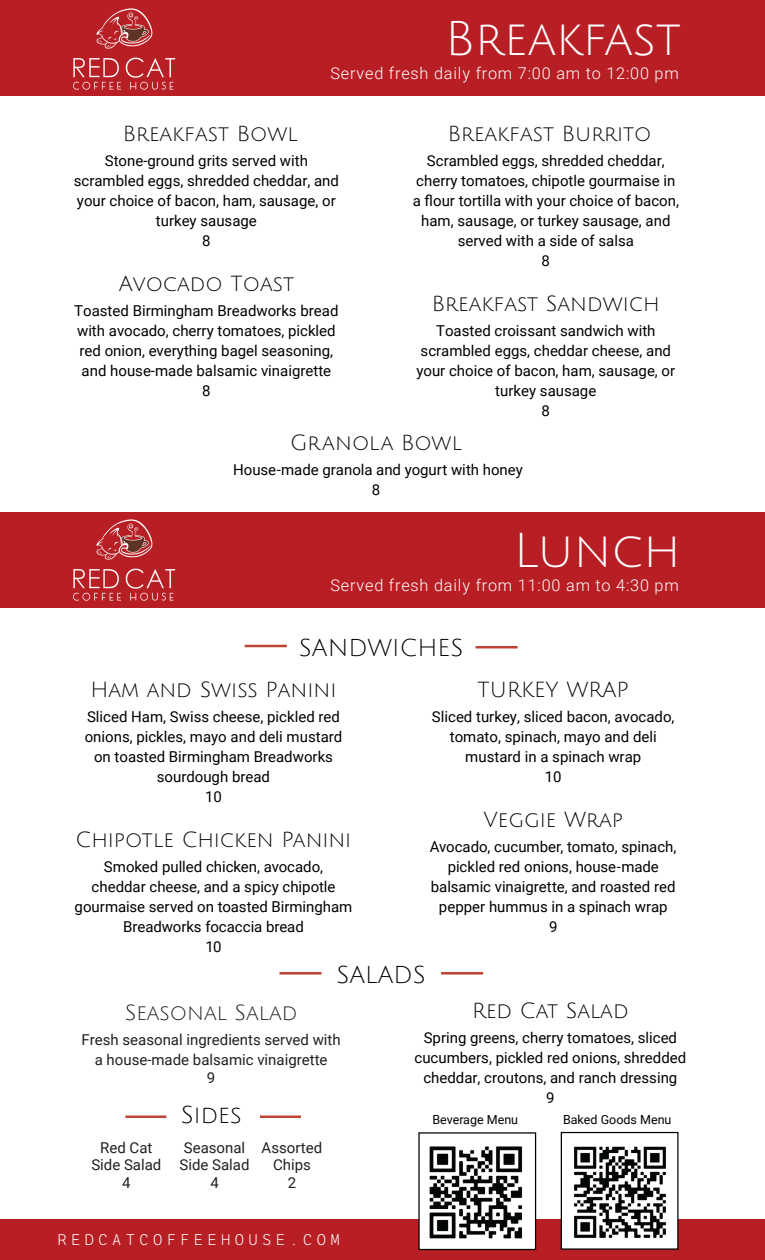
<style>
.page{position:relative;width:765px;height:1260px;background:#fff}
.page>*{position:absolute;margin:0;border:0;box-sizing:border-box;transform-origin:0 0}
.t1{font:47.5px "Julius Sans One";color:#fff}
.t2{font:23.75px "Julius Sans One";color:#000}
.t3{font:21.25px "Julius Sans One";color:#000}
.t4{font:21.25px "Julius Sans One";color:#231f20}
.t5{font:300 16.25px "Roboto";letter-spacing:.05em;color:#fff}
.t6{font:15px/20px "Roboto";color:#000;text-align:center}
.t7{font:15px/20px "Roboto";color:#231f20;text-align:center}
.t8{font:300 15px "LFT Etica Mono";letter-spacing:.29em;color:#fff}
.t9{font:12.5px "Roboto";color:#000}
</style>
<div class="page">
<div style="left:0;top:1219px;width:765px;height:41px;background:#b81f24"></div>
<hr style="left:260px;top:1116px;width:41px;height:2px;background:#c04233">
<hr style="left:125px;top:1116px;width:41px;height:2px;background:#c04233">
<div style="left:0;top:0;width:765px;height:95px;background:#b81f24"></div>
<hr style="left:245px;top:645px;width:42px;height:2px;background:#c04233">
<div style="left:0;top:512px;width:765px;height:96px;background:#b81f24"></div>
<img style="left:73px;top:8px;width:103px;height:82px">
<div style="left:418px;top:1132px;width:118px;height:118px;background:#fff;border:1px solid #000"></div>
<img style="left:429px;top:1146px;width:94px;height:93px">
<div style="left:561px;top:1132px;width:118px;height:118px;background:#fff;border:1px solid #000"></div>
<img style="left:574px;top:1146px;width:92px;height:92px">
<hr style="left:476px;top:646px;width:42px;height:2px;background:#c04233">
<hr style="left:279px;top:972px;width:43px;height:3px;background:#c04233">
<hr style="left:441px;top:972px;width:42px;height:3px;background:#c04233">
<img style="left:73px;top:519px;width:103px;height:82px">
<p class="t1" style="left:445px;top:14px;width:237px">Breakfast</p>
<p class="t5" style="left:330px;top:62px;width:350px">Served fresh daily from 7:00 am to 12:00 pm</p>
<p class="t3" style="left:123px;top:123px;width:176px">Breakfast Bowl</p>
<p class="t6" style="left:74px;top:150px;width:267px">Stone-ground grits served with scrambled eggs, shredded cheddar, and your choice of bacon, ham, sausage, or turkey sausage</p>
<p class="t6" style="left:202px;top:230px;width:10px">8</p>
<p class="t3" style="left:119px;top:273px;width:177px">Avocado Toast</p>
<p class="t6" style="left:74px;top:300px;width:266px">Toasted Birmingham Breadworks bread with avocado, cherry tomatoes, pickled red onion, everything bagel seasoning, and house-made balsamic vinaigrette</p>
<p class="t6" style="left:202px;top:380px;width:10px">8</p>
<p class="t3" style="left:448px;top:123px;width:205px">Breakfast Burrito</p>
<p class="t6" style="left:413px;top:150px;width:268px">Scrambled eggs, shredded cheddar, cherry tomatoes, chipotle gourmaise in a flour tortilla with your choice of bacon, ham, sausage, or turkey sausage, and served with a side of salsa</p>
<p class="t6" style="left:542px;top:250px;width:10px">8</p>
<p class="t3" style="left:432px;top:293px;width:229px">Breakfast Sandwich</p>
<p class="t6" style="left:416px;top:320px;width:260px">Toasted croissant sandwich with scrambled eggs, cheddar cheese, and your choice of bacon, ham, sausage, or turkey sausage</p>
<p class="t6" style="left:542px;top:400px;width:10px">8</p>
<p class="t3" style="left:290px;top:431px;width:173px">Granola Bowl</p>
<p class="t6" style="left:233px;top:459px;width:291px">House-made granola and yogurt with honey</p>
<p class="t6" style="left:372px;top:479px;width:10px">8</p>
<p class="t1" style="left:514px;top:526px;width:168px">Lunch</p>
<p class="t5" style="left:330px;top:574px;width:350px">Served fresh daily from 11:00 am to 4:30 pm</p>
<p class="t2" style="left:299px;top:636px;width:166px">SANDWICHES</p>
<p class="t3" style="left:90px;top:678px;width:248px">Ham and Swiss Panini</p>
<p class="t6" style="left:85px;top:706px;width:259px">Sliced Ham, Swiss cheese, pickled red onions, pickles, mayo and deli mustard on toasted Birmingham Breadworks sourdough bread</p>
<p class="t6" style="left:205px;top:786px;width:18px">10</p>
<p class="t3" style="left:76px;top:828px;width:277px">Chipotle Chicken Panini</p>
<p class="t6" style="left:75px;top:856px;width:279px">Smoked pulled chicken, avocado,<br>cheddar cheese, and a spicy chipotle gourmaise served on toasted Birmingham Breadworks focaccia bread</p>
<p class="t6" style="left:205px;top:936px;width:18px">10</p>
<p class="t2" style="left:336px;top:962px;width:91px">SALADS</p>
<p class="t3" style="left:478px;top:678px;width:153px">TURKEY WRAP</p>
<p class="t6" style="left:432px;top:706px;width:244px">Sliced turkey, sliced bacon, avocado, tomato, spinach, mayo and deli mustard in a spinach wrap</p>
<p class="t6" style="left:545px;top:766px;width:18px">10</p>
<p class="t3" style="left:484px;top:808px;width:141px">Veggie Wrap</p>
<p class="t6" style="left:430px;top:836px;width:248px">Avocado, cucumber, tomato, spinach, pickled red onions, house-made balsamic vinaigrette, and roasted red pepper hummus in a spinach wrap</p>
<p class="t6" style="left:549px;top:916px;width:10px">9</p>
<p class="t4" style="left:125px;top:1002px;width:174px">Seasonal Salad</p>
<p class="t7" style="left:82px;top:1029px;width:261px">Fresh seasonal ingredients served with a house-made balsamic vinaigrette</p>
<p class="t7" style="left:207px;top:1067px;width:10px">9</p>
<p class="t7" style="left:100px;top:1137px;width:54px">Red Cat</p>
<p class="t7" style="left:91px;top:1154px;width:71px">Side Salad</p>
<p class="t7" style="left:122px;top:1172px;width:10px">4</p>
<p class="t2" style="left:181px;top:1102px;width:62px">Sides</p>
<p class="t7" style="left:184px;top:1137px;width:63px">Seasonal</p>
<p class="t7" style="left:180px;top:1154px;width:71px">Side Salad</p>
<p class="t7" style="left:210px;top:1172px;width:10px">4</p>
<p class="t7" style="left:262px;top:1137px;width:62px">Assorted</p>
<p class="t7" style="left:273px;top:1154px;width:39px">Chips</p>
<p class="t7" style="left:288px;top:1172px;width:10px">2</p>
<p class="t8" style="left:57px;top:1231px;width:284px">REDCATCOFFEEHOUSE.COM</p>
<p class="t3" style="left:472px;top:999px;width:158px">Red Cat Salad</p>
<p class="t6" style="left:415px;top:1027px;width:273px">Spring greens, cherry tomatoes, sliced cucumbers, pickled red onions, shredded cheddar, croutons, and ranch dressing</p>
<p class="t6" style="left:546px;top:1087px;width:10px">9</p>
<p class="t9" style="left:432px;top:1111px;width:87px">Beverage Menu</p>
<p class="t9" style="left:563px;top:1111px;width:110px">Baked Goods Menu</p>
</div>
